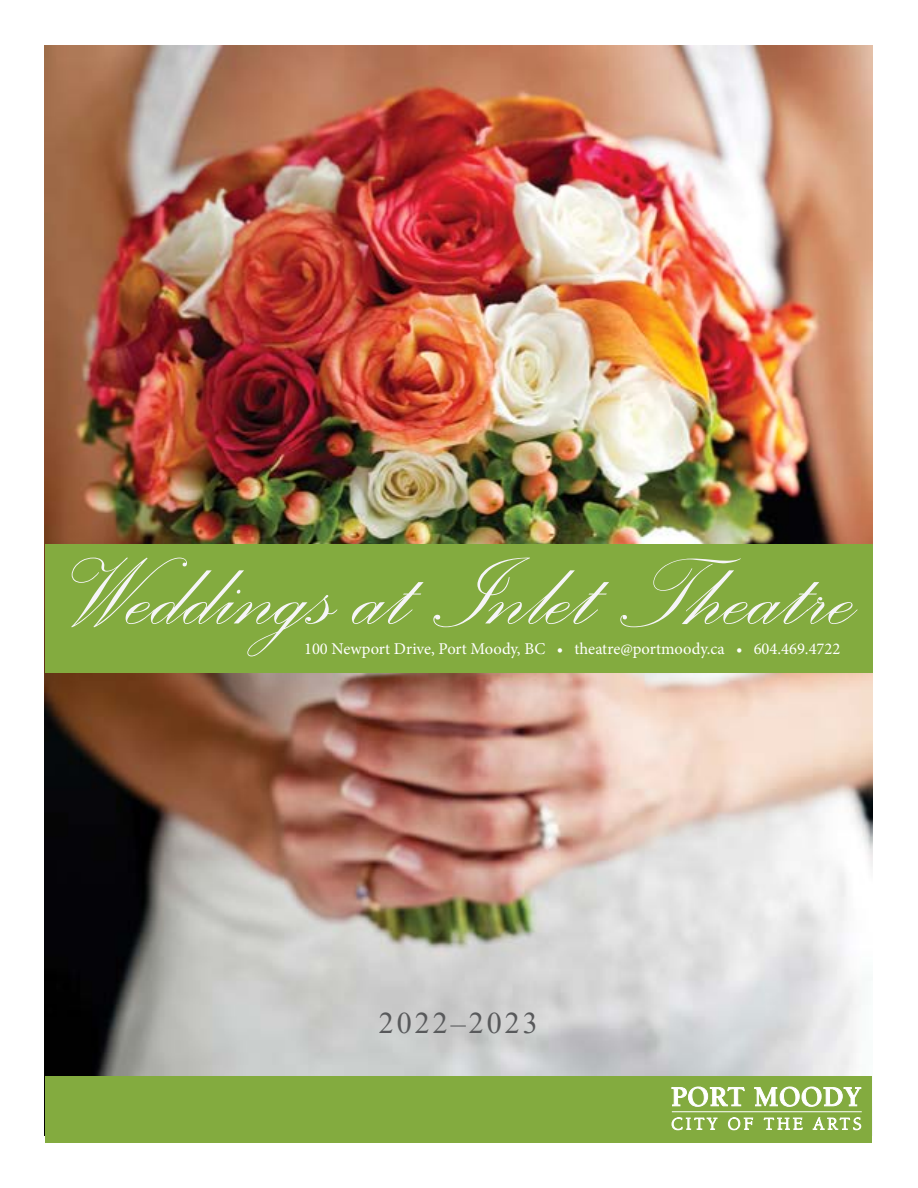
<style>
.page{position:relative;width:918px;height:1188px;background:#fff}
.page>*{position:absolute;margin:0;border:0;box-sizing:border-box;transform-origin:0 0}
.t1{font:124.5px "Palace Script";color:#f6f5f7}
.t2{font:30px "Times New Roman";letter-spacing:.1em;color:#58595b}
.t3{font:16.5px "Minion Pro";color:#fff}
</style>
<div class="page">
<img style="left:45px;top:45px;width:828px;height:1090px">
<div style="left:45px;top:544px;width:828px;height:129px;background:#83ab3f"></div>
<div style="left:45px;top:1076px;width:826px;height:67px;background:#83ab3f"></div>
<svg style="left:672px;top:1117px;width:46px;height:13px"></svg>
<svg style="left:728px;top:1117px;width:25px;height:13px"></svg>
<svg style="left:764px;top:1117px;width:39px;height:13px"></svg>
<svg style="left:813px;top:1117px;width:48px;height:13px"></svg>
<svg style="left:672px;top:1087px;width:73px;height:20px"></svg>
<svg style="left:754px;top:1087px;width:107px;height:20px"></svg>
<hr style="left:672px;top:1111px;width:190px;height:1px;background:#fff">
<h1 class="t1" style="left:66px;top:512px;width:792px">Weddings at Inlet Theatre</h1>
<p class="t3" style="left:304px;top:638px;width:538px">100 Newport Drive, Port Moody, BC • theatre@portmoody.ca • 604.469.4722</p>
<h2 class="t2" style="left:379px;top:1001px;width:160px">2022–2023</h2>
</div>
